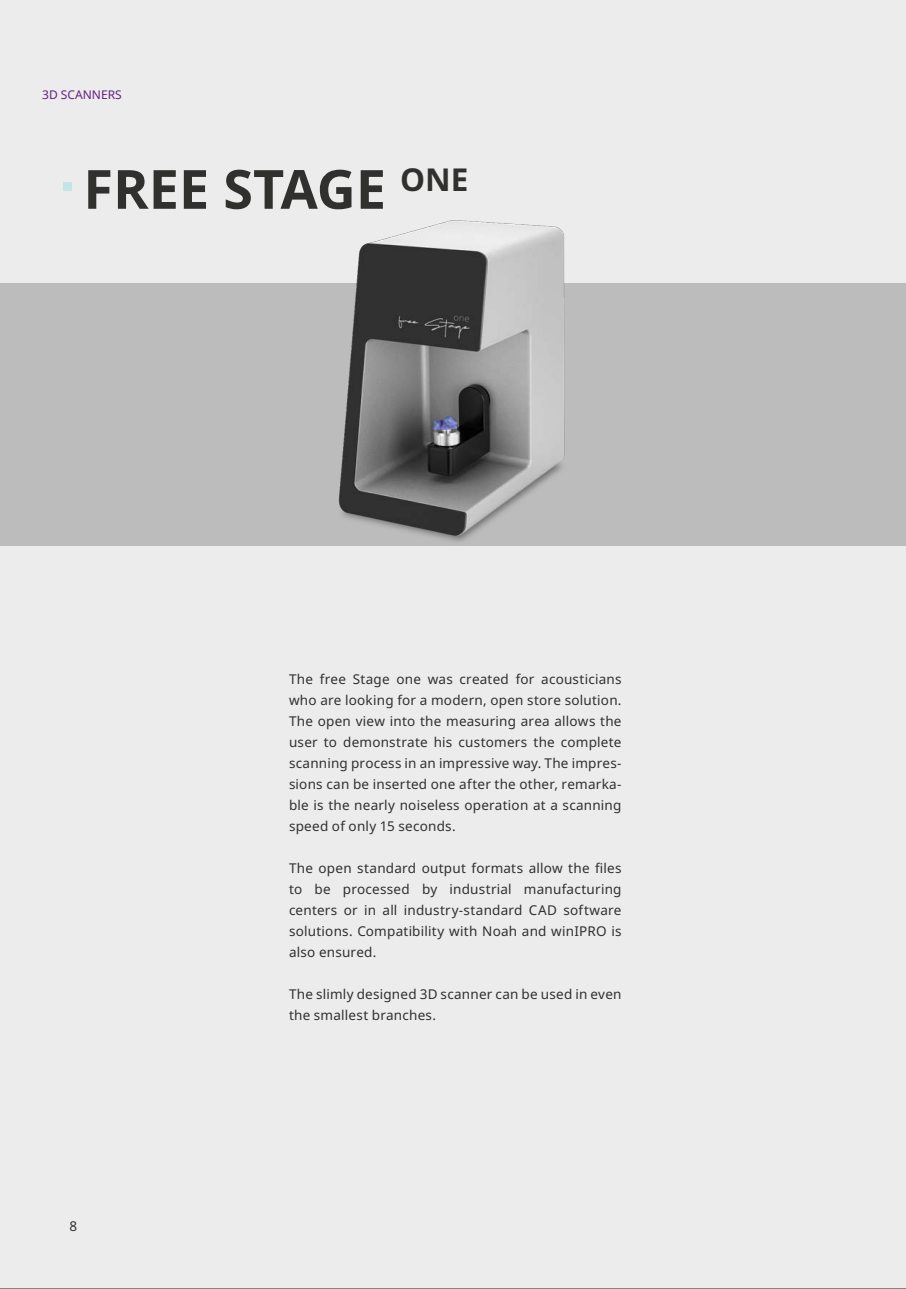
<style>
.page{position:relative;width:906px;height:1289px;background:#fff}
.page>*{position:absolute;margin:0;border:0;box-sizing:border-box;transform-origin:0 0}
.t1{font:700 54px "Noto Sans";color:#30302f}
.t2{font:13.5px/21px "Noto Sans";letter-spacing:.015em;color:#30302f;text-align:justify}
.t3{font:12px "Noto Sans";color:#622181}
</style>
<div class="page">
<div style="left:0;top:0;width:906px;height:1288px;background:#ececec"></div>
<div style="left:0;top:283px;width:906px;height:262px;background:#bcbcbc"></div>
<div style="left:63px;top:182px;width:8px;height:8px;background:#c4e5e4"></div>
<img style="left:330px;top:212px;width:238px;height:335px">
<p class="t3" style="left:42px;top:88px;width:81px">3D SCANNERS</p>
<h1 class="t1" style="left:83px;top:158px;width:386px">FREE STAGE <sup>ONE</sup></h1>
<p class="t2" style="left:70px;top:1215px;width:9px">8</p>
<p class="t2" style="left:289px;top:668px;width:334px">The free Stage one was created for acousticians who are looking for a modern, open store solution.<br>The open view into the measuring area allows the user to demonstrate his customers the complete scanning process in an impressive way. The impres&shy;sions can be inserted one after the other, remarka&shy;ble is the nearly noiseless operation at a scanning speed of only 15 seconds.</p>
<p class="t2" style="left:289px;top:858px;width:334px">The open standard output formats allow the files to be processed by industrial manufacturing centers or in all industry-standard CAD software solutions. Compatibility with Noah and winIPRO is also ensured.</p>
<p class="t2" style="left:289px;top:984px;width:334px">The slimly designed 3D scanner can be used in even the smallest branches.</p>
</div>
